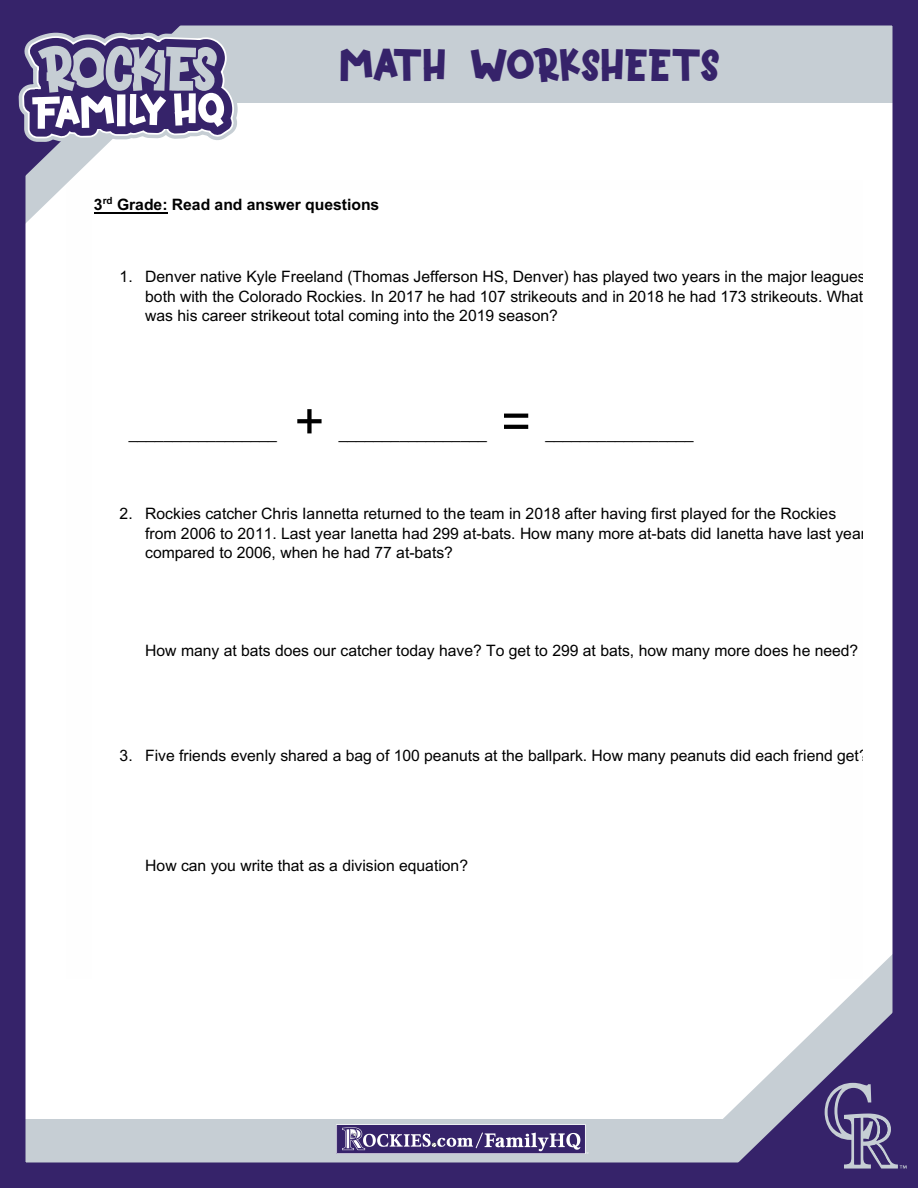
<style>
.page{position:relative;width:918px;height:1188px;background:#fff}
.page>*{position:absolute;margin:0;border:0;box-sizing:border-box;transform-origin:0 0}
.t1{font:51.3px "Arial";color:#000}
.t2{font:45px "Kidspace DEMO";letter-spacing:-.03em;color:#36236a}
.t3{font:15.75px/19.5px "Arial";color:#000}
.t4{font:700 15.75px "Arial";color:#000}
</style>
<div class="page">
<div style="left:10px;top:1119px;width:905px;height:63px;background:#c6ced4"></div>
<div style="left:0;top:10px;width:905px;height:93px;background:#c6ced4"></div>
<div style="left:0;top:0;width:918px;height:1188px;border:26px solid #36236a"></div>
<svg style="left:721px;top:949px;width:186px;height:220px"></svg>
<svg style="left:336px;top:1124px;width:252px;height:30px;background:#66588e"></svg>
<svg style="left:17px;top:23px;width:222px;height:209px"></svg>
<p class="t2" style="left:340px;top:34px;width:384px">MATH WORKSHEETS</p>
<p class="t4" style="left:94px;top:194px;width:287px">3<sup>rd</sup> Grade: Read and answer questions</p>
<p class="t3" style="left:145px;top:267px;width:726px;text-indent:-26px">1. Denver native Kyle Freeland (Thomas Jefferson HS, Denver) has played two years in the major leagues, both with the Colorado Rockies. In 2017 he had 107 strikeouts and in 2018 he had 173 strikeouts. What was his career strikeout total coming into the 2019 season?</p>
<p class="t3" style="left:129px;top:424px;width:150px">_________________</p>
<p class="t1" style="left:294px;top:386px;width:31px">+</p>
<p class="t3" style="left:339px;top:424px;width:150px">_________________</p>
<p class="t1" style="left:501px;top:386px;width:31px">=</p>
<p class="t3" style="left:545px;top:424px;width:150px">_________________</p>
<p class="t3" style="left:145px;top:504px;width:722px;text-indent:-26px">2. Rockies catcher Chris Iannetta returned to the team in 2018 after having first played for the Rockies from 2006 to 2011. Last year Ianetta had 299 at-bats. How many more at-bats did Ianetta have last year compared to 2006, when he had 77 at-bats?</p>
<p class="t3" style="left:145px;top:640px;width:715px">How many at bats does our catcher today have? To get to 299 at bats, how many more does he need?</p>
<p class="t3" style="left:120px;top:746px;width:750px">3. Five friends evenly shared a bag of 100 peanuts at the ballpark. How many peanuts did each friend get?</p>
<p class="t3" style="left:145px;top:855px;width:324px">How can you write that as a division equation?</p>
</div>
